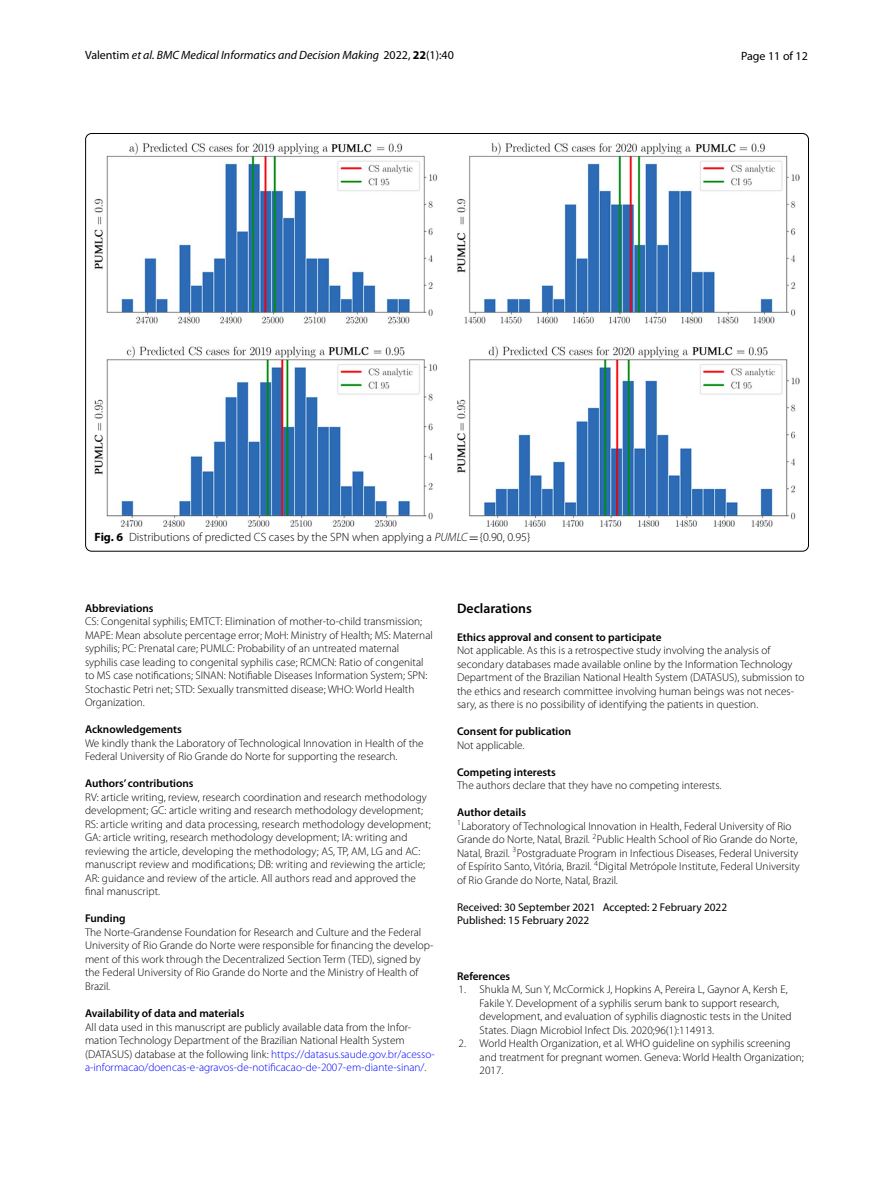
<style>
.page{position:relative;width:893px;height:1187px;background:#fff}
.page>*{position:absolute;margin:0;border:0;box-sizing:border-box;transform-origin:0 0}
.t1{font:600 13.8px "Myriad Pro";color:#000}
.t2{font:300 12px "Myriad Pro";color:#000}
.t3{font:italic 12px "Myriad Pro";color:#000}
.t4{font:12px "Myriad Pro";color:#000}
.t5{font:300 11.25px/13.5px "Myriad Pro";color:#000}
.t6{font:600 11.25px "Myriad Pro";color:#000}
.t7{font:11.25px/13.5px "Myriad Pro";color:#000}
.s1{font-style:normal}
.s2{font-weight:700;font-style:normal}
.s3{font-weight:700}
.s4{font-style:italic}
.s5{font-family:"MTSY";font-weight:400}
.s6{color:#00f}
.s7{font-weight:600}
</style>
<div class="page">
<img style="left:94px;top:142px;width:706px;height:384px">
<p class="t3" style="left:85px;top:48px;width:370px"><span class="s1">Valentim</span> et al. BMC Medical Informatics and Decision Making <span class="s1">2022,</span> <span class="s2">22</span><span class="s1">(1):40</span></p>
<p class="t4" style="left:741px;top:48px;width:68px">Page 11 of 12</p>
<p class="t2" style="left:95px;top:530px;width:437px"><span class="s3">Fig. 6</span> Distributions of predicted CS cases by the SPN when applying a <span class="s4">PUMLC</span><span class="s5">=</span>{0.90, 0.95}</p>
<p class="t6" style="left:85px;top:600px;width:70px">Abbreviations</p>
<p class="t5" style="left:85px;top:615px;width:349px">CS: Congenital syphilis; EMTCT: Elimination of mother-to-child transmission; MAPE: Mean absolute percentage error; MoH: Ministry of Health; MS: Maternal syphilis; PC: Prenatal care; PUMLC: Probability of an untreated maternal syphilis case leading to congenital syphilis case; RCMCN: Ratio of congenital to MS case notifications; SINAN: Notifiable Diseases Information System; SPN:<br>Stochastic Petri net; STD: Sexually transmitted disease; WHO: World Health Organization.</p>
<p class="t6" style="left:85px;top:722px;width:98px">Acknowledgements</p>
<p class="t5" style="left:85px;top:736px;width:340px">We kindly thank the Laboratory of Technological Innovation in Health of the<br>Federal University of Rio Grande do Norte for supporting the research.</p>
<p class="t6" style="left:85px;top:776px;width:110px">Authors’ contributions</p>
<p class="t5" style="left:85px;top:790px;width:347px">RV: article writing, review, research coordination and research methodology development; GC: article writing and research methodology development; RS: article writing and data processing, research methodology development; GA: article writing, research methodology development; IA: writing and reviewing the article, developing the methodology; AS, TP, AM, LG and AC: manuscript review and modifications; DB: writing and reviewing the article; AR: guidance and review of the article. All authors read and approved the final manuscript.</p>
<p class="t6" style="left:85px;top:911px;width:42px">Funding</p>
<p class="t5" style="left:85px;top:925px;width:350px">The Norte-Grandense Foundation for Research and Culture and the Federal University of Rio Grande do Norte were responsible for financing the develop‑ ment of this work through the Decentralized Section Term (TED), signed by the Federal University of Rio Grande do Norte and the Ministry of Health of Brazil.</p>
<p class="t6" style="left:85px;top:1005px;width:161px">Availability of data and materials</p>
<p class="t5" style="left:85px;top:1020px;width:349px">All data used in this manuscript are publicly available data from the Infor‑ mation Technology Department of the Brazilian National Health System (DATASUS) database at the following link: <span class="s6">https://datasus.saude.gov.br/acesso&shy;a- informacao/doencas-e- agravos- de- notificacao- de- 2007- em- diante- sinan/</span>.</p>
<p class="t1" style="left:457px;top:600px;width:76px">Declarations</p>
<p class="t6" style="left:457px;top:629px;width:206px">Ethics approval and consent to participate</p>
<p class="t5" style="left:457px;top:643px;width:349px">Not applicable. As this is a retrospective study involving the analysis of secondary databases made available online by the Information Technology Department of the Brazilian National Health System (DATASUS), submission to the ethics and research committee involving human beings was not neces‑ sary, as there is no possibility of identifying the patients in question.</p>
<p class="t6" style="left:457px;top:724px;width:116px">Consent for publication</p>
<p class="t5" style="left:457px;top:738px;width:69px">Not applicable.</p>
<p class="t6" style="left:457px;top:764px;width:100px">Competing interests</p>
<p class="t5" style="left:457px;top:778px;width:266px">The authors declare that they have no competing interests.</p>
<p class="t5" style="left:457px;top:805px;width:344px"><span class="s7">Author details<br></span><sup>1</sup>Laboratory of Technological Innovation in Health, Federal University of Rio Grande do Norte, Natal, Brazil. <sup>2</sup>Public Health School of Rio Grande do Norte, Natal, Brazil. <sup>3</sup>Postgraduate Program in Infectious Diseases, Federal University of Espírito Santo, Vitória, Brazil. <sup>4</sup>Digital Metrópole Institute, Federal University of Rio Grande do Norte, Natal, Brazil.</p>
<p class="t7" style="left:457px;top:899px;width:272px">Received: 30 September 2021 Accepted: 2 February 2022<br>Published: 15 February 2022</p>
<p class="t6" style="left:457px;top:968px;width:55px">References</p>
<p class="t5" style="left:480px;top:982px;width:313px;text-indent:-21px">1. Shukla M, Sun Y, McCormick J, Hopkins A, Pereira L, Gaynor A, Kersh E, Fakile Y. Development of a syphilis serum bank to support research, development, and evaluation of syphilis diagnostic tests in the United States. Diagn Microbiol Infect Dis. 2020;96(1):114913.</p>
<p class="t5" style="left:480px;top:1036px;width:326px;text-indent:-21px">2. World Health Organization, et al. WHO guideline on syphilis screening and treatment for pregnant women. Geneva: World Health Organization;<br>2017.</p>
</div>
